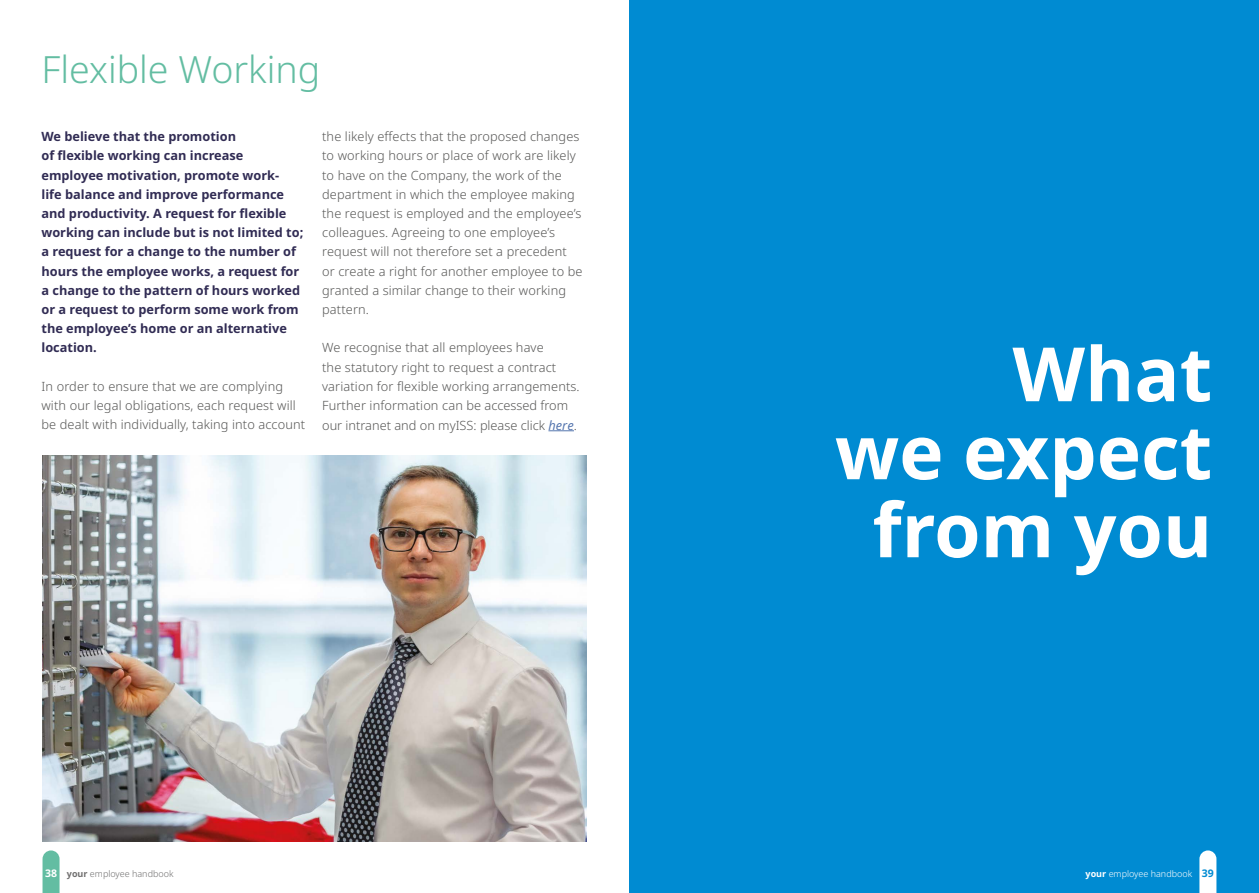
<style>
.page{position:relative;width:1259px;height:893px;background:#fff}
.page>*{position:absolute;margin:0;border:0;box-sizing:border-box;transform-origin:0 0}
.t1{font:700 75px/78px "Noto Sans";color:#fff;text-align:right}
.t2{font:300 37.5px "Noto Sans";color:#63bda2}
.t3{font:300 12.75px/19.2px "Noto Sans";letter-spacing:.01em;color:#575756}
.t4{font:700 12.75px/19.2px "Noto Sans";color:#312c54}
.t5{font:300 9px "Noto Sans";color:#706f6f}
.t6{font:300 9px "Noto Sans";color:#fff}
.s1{font-weight:400;font-style:italic;color:#5576af}
.s2{font-weight:700;font-size:10.5px;color:#fff}
.s3{font-weight:700}
.s4{font-weight:700;font-size:10.5px;color:#008bd2}
</style>
<div class="page">
<div style="left:629px;top:0;width:630px;height:893px;background:#008bd2"></div>
<svg style="left:1199px;top:850px;width:17px;height:43px"></svg>
<svg style="left:43px;top:850px;width:17px;height:43px"></svg>
<svg style="left:548px;top:430px;width:26px;height:1px"></svg>
<img style="left:43px;top:456px;width:544px;height:385px">
<h2 class="t2" style="left:41px;top:43px;width:280px">Flexible Working</h2>
<p class="t4" style="left:41px;top:127px;width:263px">We believe that the promotion<br>of flexible working can increase employee motivation, promote work-<br>life balance and improve performance and productivity. A request for flexible working can include but is not limited to; a request for a change to the number of hours the employee works, a request for a change to the pattern of hours worked or a request to perform some work from the employee’s home or an alternative location.</p>
<p class="t3" style="left:41px;top:377px;width:265px">In order to ensure that we are complying with our legal obligations, each request will be dealt with individually, taking into account</p>
<p class="t3" style="left:322px;top:127px;width:262px">the likely effects that the proposed changes to working hours or place of work are likely to have on the Company, the work of the department in which the employee making the request is employed and the employee’s colleagues. Agreeing to one employee’s request will not therefore set a precedent or create a right for another employee to be granted a similar change to their working pattern.</p>
<p class="t3" style="left:322px;top:338px;width:259px">We recognise that all employees have<br>the statutory right to request a contract variation for flexible working arrangements.<br>Further information can be accessed from our intranet and on myISS: please click <span class="s1">here</span>.</p>
<h1 class="t1" style="left:835px;top:337px;width:379px">What<br>we expect from you</h1>
<p class="t5" style="left:45px;top:867px;width:130px"><span class="s2">38</span> <span class="s3">your</span> employee handbook</p>
<p class="t6" style="left:1085px;top:867px;width:130px"><span class="s3">your</span> employee handbook <span class="s4">39</span></p>
</div>
